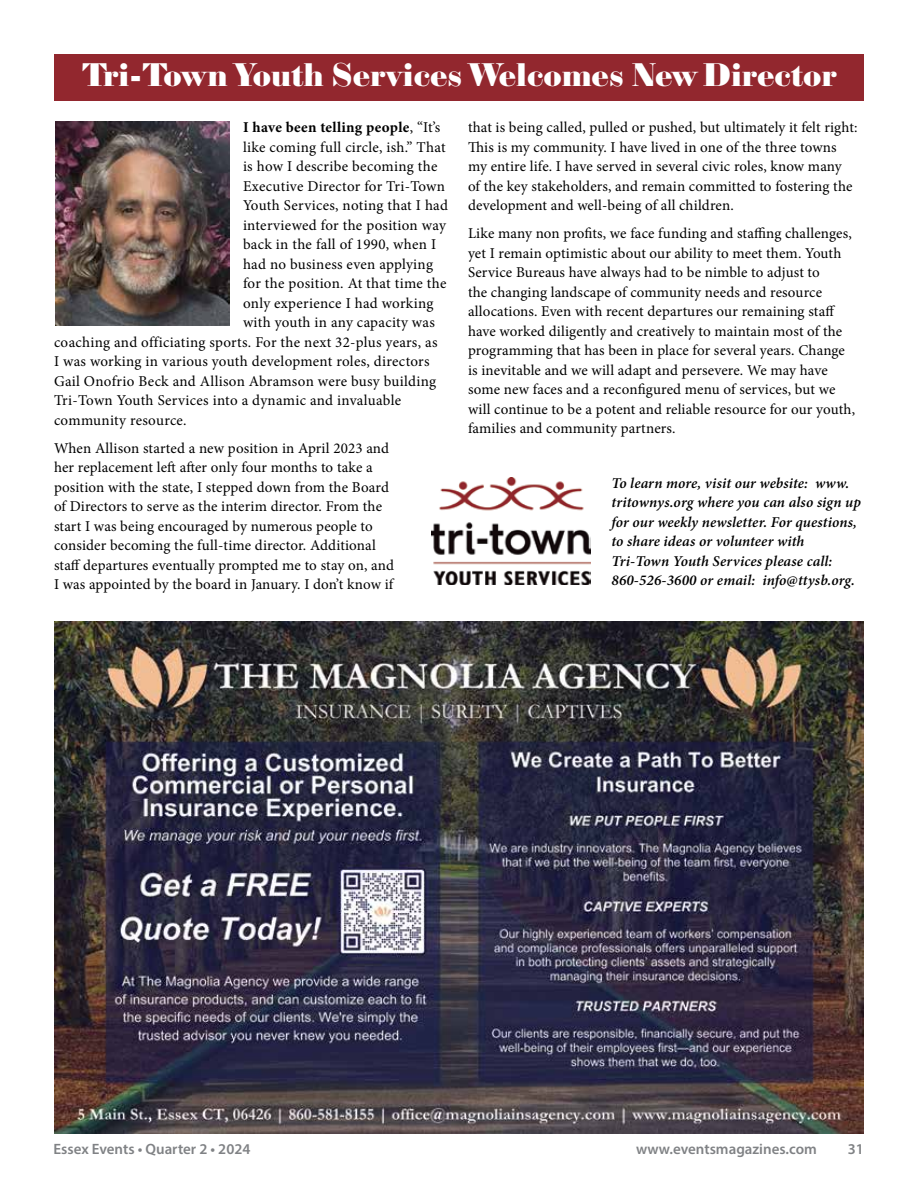
<style>
.page{position:relative;width:918px;height:1188px;background:#fff}
.page>*{position:absolute;margin:0;border:0;box-sizing:border-box;transform-origin:0 0}
.t1{font:33px "Sybarite Large";color:#fff}
.t2{font:15px/19.5px "Minion Pro";letter-spacing:.01em;color:#000}
.t3{font:italic 600 15px/19.5px "Minion Pro";letter-spacing:.005em;color:#000}
.t4{font:600 15px "Myriad Pro";color:#808285}
.t5{font:700 15px "Minion Pro";letter-spacing:.02em;color:#000}
.s1{font-weight:400}
</style>
<div class="page">
<div style="left:54px;top:54px;width:810px;height:46px;background:#92272e"></div>
<img style="left:432px;top:477px;width:159px;height:108px">
<img style="left:56px;top:122px;width:174px;height:204px">
<img style="left:54px;top:621px;width:810px;height:513px">
<h1 class="t1" style="left:81px;top:54px;width:757px">Tri-Town Youth Services Welcomes New Director</h1>
<p class="t5" style="left:243px;top:117px;width:199px">I have been telling people<span class="s1">, “It’s</span></p>
<p class="t2" style="left:243px;top:137px;width:204px">like coming full circle, ish.” That</p>
<p class="t2" style="left:243px;top:157px;width:196px">is how I describe becoming the</p>
<p class="t2" style="left:243px;top:176px;width:204px">Executive Director for Tri-Town</p>
<p class="t2" style="left:243px;top:196px;width:207px">Youth Services, noting that I had</p>
<p class="t2" style="left:243px;top:215px;width:204px">interviewed for the position way</p>
<p class="t2" style="left:243px;top:235px;width:195px">back in the fall of 1990, when I</p>
<p class="t2" style="left:243px;top:254px;width:192px">had no business even applying</p>
<p class="t2" style="left:243px;top:274px;width:205px">for the position. At that time the</p>
<p class="t2" style="left:243px;top:293px;width:192px">only experience I had working</p>
<p class="t2" style="left:243px;top:313px;width:193px">with youth in any capacity was</p>
<p class="t2" style="left:54px;top:332px;width:385px">coaching and officiating sports. For the next 32-plus years, as</p>
<p class="t2" style="left:54px;top:352px;width:377px">I was working in various youth development roles, directors</p>
<p class="t2" style="left:54px;top:371px;width:384px">Gail Onofrio Beck and Allison Abramson were busy building</p>
<p class="t2" style="left:54px;top:391px;width:349px">Tri-Town Youth Services into a dynamic and invaluable</p>
<p class="t2" style="left:54px;top:410px;width:134px">community resource.</p>
<p class="t2" style="left:54px;top:438px;width:342px">When Allison started a new position in April 2023 and her replacement left after only four months to take a position with the state, I stepped down from the Board of Directors to serve as the interim director. From the start I was being encouraged by numerous people to consider becoming the full-time director. Additional staff departures eventually prompted me to stay on, and I was appointed by the board in January. I don’t know if</p>
<p class="t2" style="left:468px;top:118px;width:391px">that is being called, pulled or pushed, but ultimately it felt right:<br>This is my community. I have lived in one of the three towns my entire life. I have served in several civic roles, know many of the key stakeholders, and remain committed to fostering the development and well-being of all children.</p>
<p class="t2" style="left:468px;top:224px;width:389px">Like many non profits, we face funding and staffing challenges, yet I remain optimistic about our ability to meet them. Youth Service Bureaus have always had to be nimble to adjust to<br>the changing landscape of community needs and resource allocations. Even with recent departures our remaining staff have worked diligently and creatively to maintain most of the programming that has been in place for several years. Change is inevitable and we will adapt and persevere. We may have some new faces and a reconfigured menu of services, but we will continue to be a potent and reliable resource for our youth, families and community partners.</p>
<p class="t3" style="left:612px;top:473px;width:251px">To learn more, visit our website: www. tritownys.org where you can also sign up for our weekly newsletter. For questions, to share ideas or volunteer with Tri-Town Youth Services please call:<br>860-526-3600 or email: info@ttysb.org.</p>
<p class="t4" style="left:53px;top:1140px;width:199px">Essex Events • Quarter 2 • 2024</p>
<p class="t4" style="left:636px;top:1140px;width:182px">www.eventsmagazines.com</p>
<p class="t4" style="left:848px;top:1140px;width:18px">31</p>
</div>
